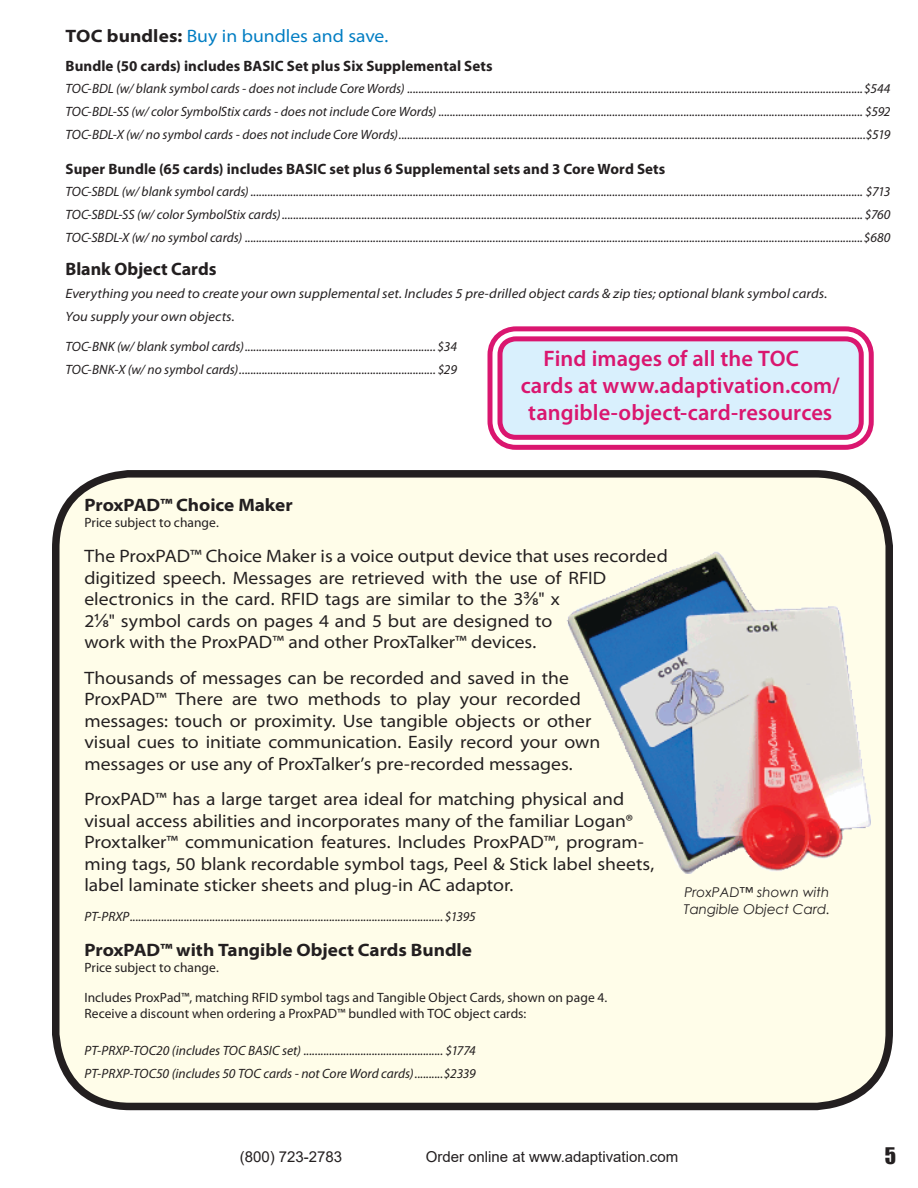
<style>
.page{position:relative;width:918px;height:1188px;background:#fff}
.page>*{position:absolute;margin:0;border:0;box-sizing:border-box;transform-origin:0 0}
.t1{font:600 22.5px "Myriad Pro";letter-spacing:.005em;color:#da166f}
.t2{font:21px "Impact";color:#231f20}
.t3{font:semi-expanded 18px/21.6px "Myriad Pro";letter-spacing:-.005em;color:#231f20}
.t4{font:700 semi-expanded 18px "Myriad Pro";letter-spacing:-.005em;color:#231f20}
.t5{font:semi-expanded 18px "Myriad Pro";color:#007dc3}
.t6{font:700 18px "Myriad Pro";letter-spacing:-.005em;color:#231f20}
.t7{font:700 15px "Myriad Pro";letter-spacing:.005em;color:#231f20}
.t8{font:15px "Arial";color:#231f20}
.t9{font:italic 13.5px/23px "Myriad Pro";color:#231f20}
.t10{font:13.5px/16.2px "Myriad Pro";letter-spacing:.005em;color:#231f20}
.t11{font:italic semi-expanded 13.5px/23px "Myriad Pro";letter-spacing:.005em;color:#231f20}
.t12{font:italic 13.5px/16.2px "Century Gothic";color:#231f20}
.s1{font-weight:700;color:#231f20}
.s2{font-family:"Arial";font-stretch:normal}
</style>
<div class="page">
<div style="left:500px;top:339px;width:361px;height:98px;background:#d9f0fd;border-radius:16px"></div>
<div style="left:488px;top:326px;width:386px;height:124px;border:5px solid #da166f;border-radius:26px"></div>
<div style="left:498px;top:336px;width:366px;height:104px;border:5px solid #da166f;border-radius:16px"></div>
<div style="left:56px;top:474px;width:833px;height:632px;background:#fffde9;border-radius:74px"></div>
<div style="left:52px;top:470px;width:841px;height:640px;border:8px solid #231f20;border-radius:74px"></div>
<img style="left:566px;top:552px;width:305px;height:321px">
<h3 class="t5" style="left:66px;top:25px;width:324px"><span class="s1">TOC bundles:</span> Buy in bundles and save.</h3>
<p class="t7" style="left:66px;top:56px;width:429px">Bundle (50 cards) includes BASIC Set plus Six Supplemental Sets</p>
<p class="t9" style="left:66px;top:77px;width:826px;text-align:justify">TOC-BDL (w/ blank symbol cards - does not include Core Words) ................................................................................................................................................................$544<br>TOC-BDL-SS (w/ color SymbolStix cards - does not include Core Words) ..................................................................................................................................................... $592<br>TOC-BDL-X (w/ no symbol cards - does not include Core Words)....................................................................................................................................................................$519</p>
<p class="t7" style="left:66px;top:159px;width:601px">Super Bundle (65 cards) includes BASIC set plus 6 Supplemental sets and 3 Core Word Sets</p>
<p class="t9" style="left:66px;top:180px;width:826px;text-align:justify">TOC-SBDL (w/ blank symbol cards)....................................................................................................................................................................................................................... $713<br>TOC-SBDL-SS (w/ color SymbolStix cards)............................................................................................................................................................................................................ $760<br>TOC-SBDL-X (w/ no symbol cards) .........................................................................................................................................................................................................................$680</p>
<h3 class="t6" style="left:66px;top:258px;width:153px">Blank Object Cards</h3>
<p class="t11" style="left:66px;top:282px;width:763px">Everything you need to create your own supplemental set. Includes 5 pre-drilled object cards &amp; zip ties; optional blank symbol cards.<br>You supply your own objects.</p>
<p class="t9" style="left:66px;top:335px;width:393px">TOC-BNK (w/ blank symbol cards)................................................................... $34<br>TOC-BNK-X (w/ no symbol cards)..................................................................... $29</p>
<h1 class="t1" style="left:544px;top:344px;width:257px">Find images of all the TOC</h1>
<h1 class="t1" style="left:521px;top:371px;width:321px">cards at www.adaptivation.com/</h1>
<h1 class="t1" style="left:528px;top:398px;width:306px">tangible-object-card-resources</h1>
<h3 class="t4" style="left:84px;top:493px;width:210px">ProxPAD™ Choice Maker</h3>
<p class="t10" style="left:84px;top:514px;width:136px">Price subject to change.</p>
<p class="t3" style="left:84px;top:545px;width:585px">The ProxPAD™ Choice Maker is a voice output device that uses recorded digitized speech. Messages are retrieved with the use of RFID electronics in the card. RFID tags are similar to the 3<span class="s2">⅜</span>" x<br>2<span class="s2">⅛</span>" symbol cards on pages 4 and 5 but are designed to<br>work with the ProxPAD™ and other ProxTalker™ devices.</p>
<p class="t3" style="left:84px;top:666px;width:517px">Thousands of messages can be recorded and saved in the ProxPAD™ There are two methods to play your recorded messages: touch or proximity. Use tangible objects or other visual cues to initiate communication. Easily record your own messages or use any of ProxTalker’s pre-recorded messages.</p>
<p class="t3" style="left:84px;top:788px;width:571px">ProxPAD™ has a large target area ideal for matching physical and visual access abilities and incorporates many of the familiar Logan® Proxtalker™ communication features. Includes ProxPAD™, program&shy;ming tags, 50 blank recordable symbol tags, Peel &amp; Stick label sheets, label laminate sticker sheets and plug-in AC adaptor.</p>
<p class="t9" style="left:84px;top:905px;width:393px">PT-PRXP..............................................................................................................$1395</p>
<h3 class="t4" style="left:84px;top:938px;width:389px">ProxPAD™ with Tangible Object Cards Bundle</h3>
<p class="t10" style="left:84px;top:960px;width:136px">Price subject to change.</p>
<p class="t10" style="left:84px;top:989px;width:524px">Includes ProxPad™, matching RFID symbol tags and Tangible Object Cards, shown on page 4.<br>Receive a discount when ordering a ProxPAD™ bundled with TOC object cards:</p>
<p class="t9" style="left:84px;top:1039px;width:393px">PT-PRXP-TOC20 (includes TOC BASIC set) ................................................. $1774<br>PT-PRXP-TOC50 (includes 50 TOC cards - not Core Word cards)..........$2339</p>
<p class="t12" style="left:684px;top:884px;width:148px">ProxPAD™ shown with<br>Tangible Object Card.</p>
<p class="t8" style="left:240px;top:1146px;width:104px">(800) 723-2783</p>
<p class="t8" style="left:426px;top:1146px;width:254px">Order online at www.adaptivation.com</p>
<h2 class="t2" style="left:885px;top:1140px;width:13px">5</h2>
</div>
